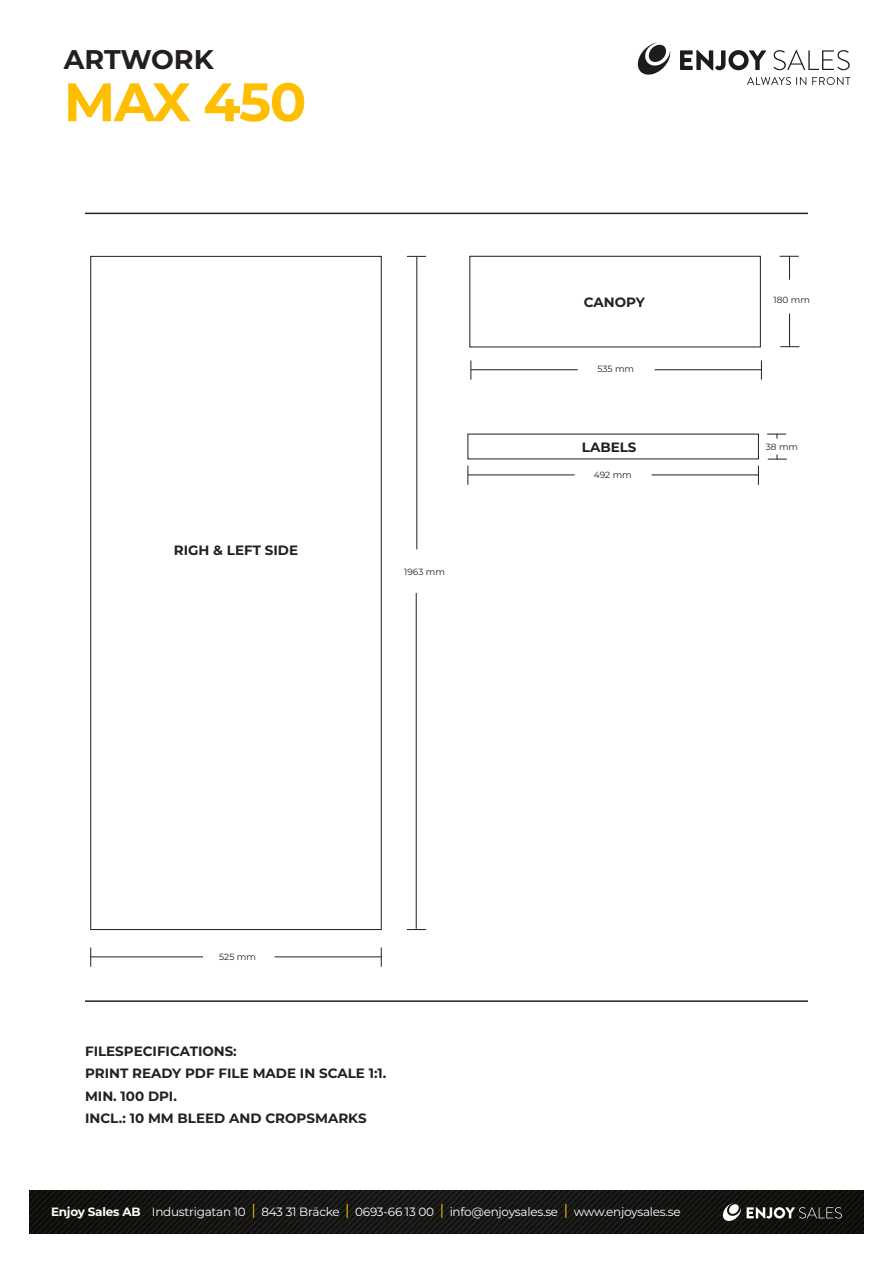
<style>
.page{position:relative;width:893px;height:1263px;background:#fff}
.page>*{position:absolute;margin:0;border:0;box-sizing:border-box;transform-origin:0 0}
.t1{font:700 54px "Montserrat";letter-spacing:-.025em;color:#ffbf00}
.t2{font:700 27px "Montserrat";letter-spacing:-.005em;color:#231f20}
.t3{font:700 13.5px "Montserrat";color:#231f20}
.t4{font:12px "Montserrat";letter-spacing:-.02em;color:#fff}
.t5{font:9px "Montserrat";color:#231f20}
.s1{font-weight:700}
.s2{font-size:15px;color:#ffbf00}
</style>
<div class="page">
<div style="left:469px;top:256px;width:292px;height:91px;border:1px solid #231f20"></div>
<hr style="left:91px;top:956px;width:112px;height:1px;background:#231f20">
<hr style="left:471px;top:369px;width:107px;height:1px;background:#231f20">
<hr style="left:468px;top:474px;width:107px;height:1px;background:#231f20">
<svg style="left:90px;top:947px;width:1px;height:20px"></svg>
<svg style="left:470px;top:360px;width:1px;height:20px"></svg>
<svg style="left:467px;top:466px;width:1px;height:19px"></svg>
<hr style="left:274px;top:956px;width:107px;height:1px;background:#231f20">
<hr style="left:655px;top:369px;width:106px;height:1px;background:#231f20">
<hr style="left:652px;top:474px;width:106px;height:1px;background:#231f20">
<svg style="left:381px;top:947px;width:1px;height:20px"></svg>
<svg style="left:761px;top:360px;width:1px;height:20px"></svg>
<svg style="left:758px;top:466px;width:1px;height:19px"></svg>
<hr style="left:416px;top:257px;width:1px;height:292px;background:#231f20">
<svg style="left:407px;top:256px;width:19px;height:1px"></svg>
<svg style="left:780px;top:256px;width:19px;height:24px"></svg>
<svg style="left:767px;top:434px;width:19px;height:5px"></svg>
<hr style="left:416px;top:593px;width:1px;height:336px;background:#231f20">
<svg style="left:407px;top:929px;width:19px;height:1px"></svg>
<hr style="left:789px;top:313px;width:1px;height:34px;background:#231f20">
<svg style="left:780px;top:346px;width:19px;height:1px"></svg>
<svg style="left:768px;top:454px;width:19px;height:6px"></svg>
<img style="left:30px;top:1191px;width:833px;height:42px">
<svg style="left:722px;top:1203px;width:120px;height:19px;background:#484845"></svg>
<svg style="left:747px;top:77px;width:59px;height:8px"></svg>
<svg style="left:812px;top:77px;width:38px;height:8px"></svg>
<svg style="left:680px;top:50px;width:86px;height:20px"></svg>
<svg style="left:773px;top:50px;width:77px;height:20px"></svg>
<svg style="left:637px;top:43px;width:34px;height:32px"></svg>
<hr style="left:85px;top:213px;width:723px;height:1px;background:#231f20">
<hr style="left:85px;top:1000px;width:723px;height:2px;background:#231f20">
<p class="t2" style="left:64px;top:40px;width:151px">ARTWORK</p>
<p class="t1" style="left:64px;top:63px;width:244px">MAX 450</p>
<p class="t3" style="left:174px;top:540px;width:126px">RIGH &amp; LEFT SIDE</p>
<p class="t5" style="left:404px;top:565px;width:42px">1963 mm</p>
<p class="t3" style="left:584px;top:292px;width:63px">CANOPY</p>
<p class="t5" style="left:598px;top:363px;width:38px">535 mm</p>
<p class="t3" style="left:582px;top:437px;width:56px">LABELS</p>
<p class="t5" style="left:594px;top:468px;width:39px">492 mm</p>
<p class="t5" style="left:773px;top:293px;width:38px">180 mm</p>
<p class="t5" style="left:766px;top:440px;width:34px">38 mm</p>
<p class="t5" style="left:219px;top:950px;width:38px">525 mm</p>
<p class="t3" style="left:85px;top:1041px;width:153px">FILESPECIFICATIONS:</p>
<p class="t3" style="left:85px;top:1064px;width:303px">PRINT READY PDF FILE MADE IN SCALE 1:1.</p>
<p class="t3" style="left:85px;top:1086px;width:93px">MIN. 100 DPI.</p>
<p class="t3" style="left:85px;top:1108px;width:283px">INCL.: 10 MM BLEED AND CROPSMARKS</p>
<p class="t4" style="left:51px;top:1203px;width:631px"><span class="s1">Enjoy Sales AB</span> Industrigatan 10 <span class="s2">|</span> 843 31 Bräcke <span class="s2">|</span> 0693-66 13 00 <span class="s2">|</span> info@enjoysales.se <span class="s2">|</span> www.enjoysales.se</p>
</div>
